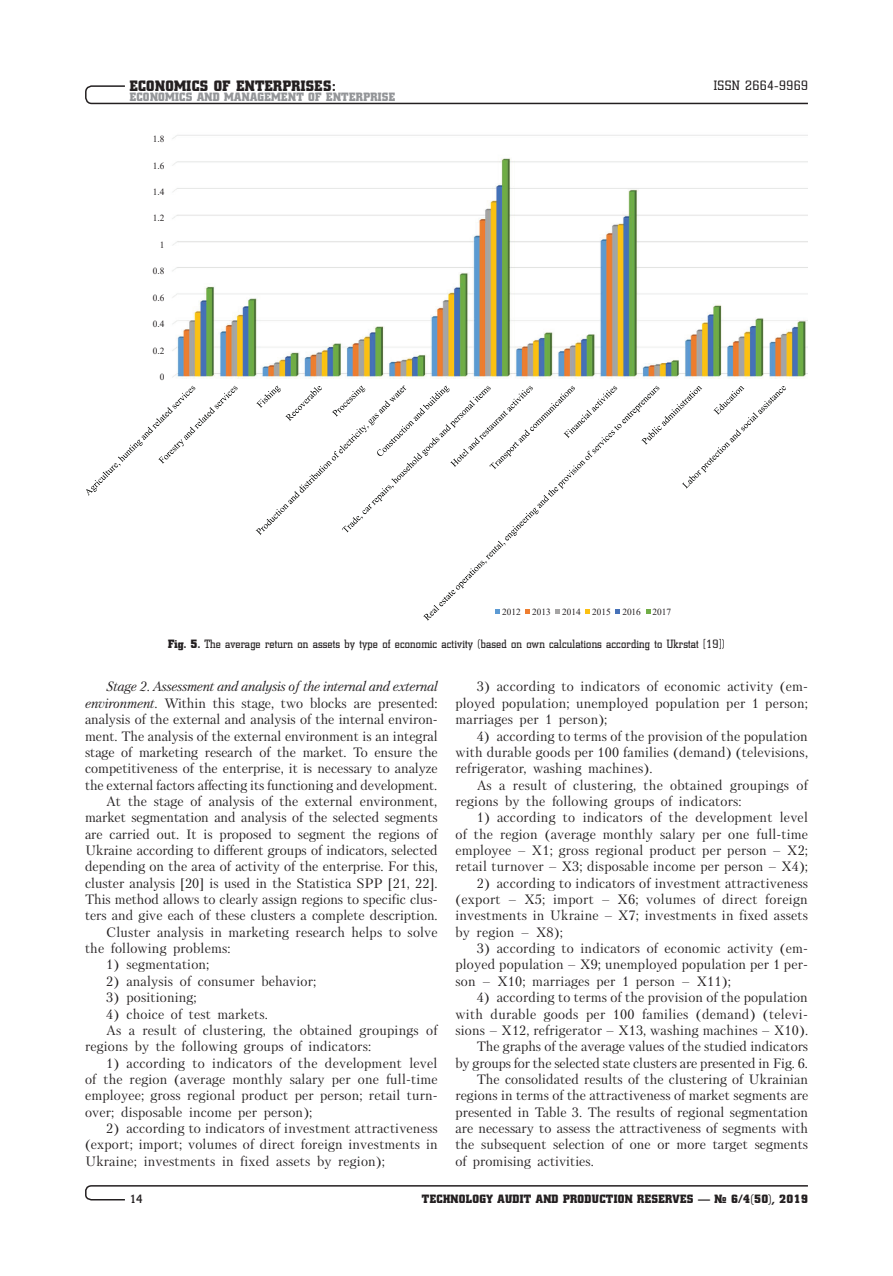
<style>
.page{position:relative;width:893px;height:1276px;background:#fff}
.page>*{position:absolute;margin:0;border:0;box-sizing:border-box;transform-origin:0 0}
.t1{font:15px "Coliseum Black C";letter-spacing:.025em;color:#231f20}
.t2{font:13.5px/16.4px "Petersburg C";color:#231f20;text-align:justify}
.t3{font:italic 13.5px "Petersburg C";letter-spacing:-.01em;color:#231f20}
.t4{font:13.5px "Petersburg C";letter-spacing:.02em;color:#231f20}
.t5{font:13.5px "Coliseum C";letter-spacing:.03em;color:#231f20}
.t6{font:12px "Coliseum C";letter-spacing:.015em;color:#231f20}
.t7{font:12px "Coliseum Black C";letter-spacing:.025em;color:#231f20}
.t8{font:12px "Coliseum Black C";letter-spacing:.025em;color:#939598}
.t9{font:700 12px "Coliseum C";color:#231f20}
.t10{font:9.3px "Times New Roman";color:#231f20}
.s1{font-family:"Coliseum Black C"}
.s2{font-style:italic}
</style>
<div class="page">
<svg style="left:85px;top:85px;width:723px;height:20px"></svg>
<svg style="left:85px;top:1185px;width:723px;height:16px"></svg>
<img style="left:172px;top:135px;width:636px;height:244px">
<svg style="left:86px;top:386px;width:152px;height:110px"></svg>
<svg style="left:256px;top:385px;width:359px;height:150px"></svg>
<svg style="left:423px;top:386px;width:228px;height:235px"></svg>
<svg style="left:641px;top:386px;width:145px;height:103px"></svg>
<svg style="left:495px;top:609px;width:5px;height:5px"></svg>
<svg style="left:525px;top:609px;width:5px;height:5px"></svg>
<svg style="left:555px;top:609px;width:5px;height:5px"></svg>
<svg style="left:586px;top:609px;width:4px;height:5px"></svg>
<svg style="left:616px;top:609px;width:4px;height:5px"></svg>
<svg style="left:646px;top:609px;width:4px;height:5px"></svg>
<p class="t1" style="left:130px;top:77px;width:207px">ECONOMICS OF ENTERPRISES:</p>
<p class="t8" style="left:130px;top:90px;width:267px">ECONOMICS AND MANAGEMENT OF ENTERPRISE</p>
<p class="t10" style="left:153px;top:133px;width:13px">1.8</p>
<p class="t10" style="left:153px;top:159px;width:13px">1.6</p>
<p class="t10" style="left:153px;top:185px;width:13px">1.4</p>
<p class="t10" style="left:153px;top:212px;width:13px">1.2</p>
<p class="t10" style="left:160px;top:238px;width:6px">1</p>
<p class="t10" style="left:153px;top:265px;width:13px">0.8</p>
<p class="t10" style="left:153px;top:291px;width:13px">0.6</p>
<p class="t10" style="left:153px;top:317px;width:13px">0.4</p>
<p class="t10" style="left:153px;top:344px;width:13px">0.2</p>
<p class="t10" style="left:160px;top:370px;width:6px">0</p>
<p class="t5" style="left:714px;top:78px;width:96px">ISSN 2664-9969</p>
<p class="t10" style="left:502px;top:605px;width:170px">2012 2013 2014 2015 2016 2017</p>
<p class="t6" style="left:168px;top:637px;width:558px"><span class="s1">Fig. 5.</span> The average return on assets by type of economic activity (based on own calculations according to Ukrstat [19])</p>
<p class="t3" style="left:106px;top:679px;width:333px">Stage 2. Assessment and analysis of the internal and external</p>
<p class="t2" style="left:85px;top:695px;width:354px"><span class="s2">environment.</span> Within this stage, two blocks are presented:</p>
<p class="t2" style="left:85px;top:711px;width:354px">analysis of the external and analysis of the internal environ-</p>
<p class="t2" style="left:85px;top:727px;width:354px">ment. The analysis of the external environment is an integral</p>
<p class="t2" style="left:85px;top:744px;width:354px">stage of marketing research of the market. To ensure the</p>
<p class="t2" style="left:85px;top:760px;width:354px">competitiveness of the enterprise, it is necessary to analyze</p>
<p class="t2" style="left:85px;top:776px;width:354px">the external factors affecting its functioning and development.</p>
<p class="t2" style="left:106px;top:793px;width:333px">At the stage of analysis of the external environment,</p>
<p class="t2" style="left:85px;top:809px;width:354px">market segmentation and analysis of the selected segments</p>
<p class="t2" style="left:85px;top:825px;width:354px">are carried out. It is proposed to segment the regions of</p>
<p class="t2" style="left:85px;top:842px;width:354px">Ukraine according to different groups of indicators, selected</p>
<p class="t2" style="left:85px;top:858px;width:354px">depending on the area of activity of the enterprise. For this,</p>
<p class="t2" style="left:85px;top:874px;width:354px">cluster analysis [20] is used in the Statistica SPP [21, 22].</p>
<p class="t2" style="left:85px;top:891px;width:354px">This method allows to clearly assign regions to specific clus-</p>
<p class="t2" style="left:85px;top:907px;width:354px">ters and give each of these clusters a complete description.</p>
<p class="t2" style="left:106px;top:923px;width:333px">Cluster analysis in marketing research helps to solve</p>
<p class="t2" style="left:85px;top:940px;width:147px">the following problems:</p>
<p class="t2" style="left:106px;top:956px;width:105px">1) segmentation;</p>
<p class="t2" style="left:106px;top:972px;width:212px">2) analysis of consumer behavior;</p>
<p class="t2" style="left:106px;top:989px;width:92px">3) positioning;</p>
<p class="t2" style="left:106px;top:1005px;width:163px">4) choice of test markets.</p>
<p class="t2" style="left:106px;top:1022px;width:333px">As a result of clustering, the obtained groupings of</p>
<p class="t2" style="left:85px;top:1038px;width:288px">regions by the following groups of indicators:</p>
<p class="t2" style="left:85px;top:1054px;width:354px;text-indent:21px">1) according to indicators of the development level of the region (average monthly salary per one full-time employee; gross regional product per person; retail turn&shy;over; disposable income per person);</p>
<p class="t2" style="left:85px;top:1120px;width:354px;text-indent:21px">2) according to indicators of investment attractiveness (export; import; volumes of direct foreign investments in Ukraine; investments in fixed assets by region);</p>
<p class="t2" style="left:455px;top:678px;width:354px;text-indent:21px">3) according to indicators of economic activity (em&shy;ployed population; unemployed population per 1 person; marriages per 1 person);</p>
<p class="t2" style="left:455px;top:727px;width:354px;text-indent:21px">4) according to terms of the provision of the population with durable goods per 100 families (demand) (televisions, refrigerator, washing machines).</p>
<p class="t2" style="left:455px;top:776px;width:354px;text-indent:21px">As a result of clustering, the obtained groupings of regions by the following groups of indicators:</p>
<p class="t2" style="left:455px;top:809px;width:354px;text-indent:21px">1) according to indicators of the development level of the region (average monthly salary per one full-time employee – X1; gross regional product per person – X2; retail turnover – X3; disposable income per person – X4);</p>
<p class="t2" style="left:455px;top:874px;width:354px;text-indent:21px">2) according to indicators of investment attractiveness (export – X5; import – X6; volumes of direct foreign investments in Ukraine – X7; investments in fixed assets by region – X8);</p>
<p class="t2" style="left:455px;top:940px;width:354px;text-indent:21px">3) according to indicators of economic activity (em&shy;ployed population – X9; unemployed population per 1 per&shy;son – X10; marriages per 1 person – X11);</p>
<p class="t2" style="left:477px;top:989px;width:333px">4) according to terms of the provision of the population</p>
<p class="t4" style="left:455px;top:1005px;width:354px">with durable goods per 100 families (demand) (televi-</p>
<p class="t2" style="left:455px;top:1022px;width:354px">sions – X12, refrigerator – X13, washing machines – X10).</p>
<p class="t2" style="left:477px;top:1038px;width:333px">The graphs of the average values of the studied indicators</p>
<p class="t2" style="left:455px;top:1054px;width:354px">by groups for the selected state clusters are presented in Fig. 6.</p>
<p class="t2" style="left:477px;top:1071px;width:333px">The consolidated results of the clustering of Ukrainian</p>
<p class="t2" style="left:455px;top:1087px;width:354px">regions in terms of the attractiveness of market segments are</p>
<p class="t2" style="left:455px;top:1103px;width:354px">presented in Table 3. The results of regional segmentation</p>
<p class="t2" style="left:455px;top:1120px;width:354px">are necessary to assess the attractiveness of segments with</p>
<p class="t2" style="left:455px;top:1136px;width:354px">the subsequent selection of one or more target segments</p>
<p class="t2" style="left:455px;top:1152px;width:140px">of promising activities.</p>
<p class="t9" style="left:130px;top:1191px;width:14px">14</p>
<p class="t7" style="left:422px;top:1191px;width:387px">TECHNOLOGY AUDIT AND PRODUCTION RESERVES — № 6/4(50), 2019</p>
</div>
